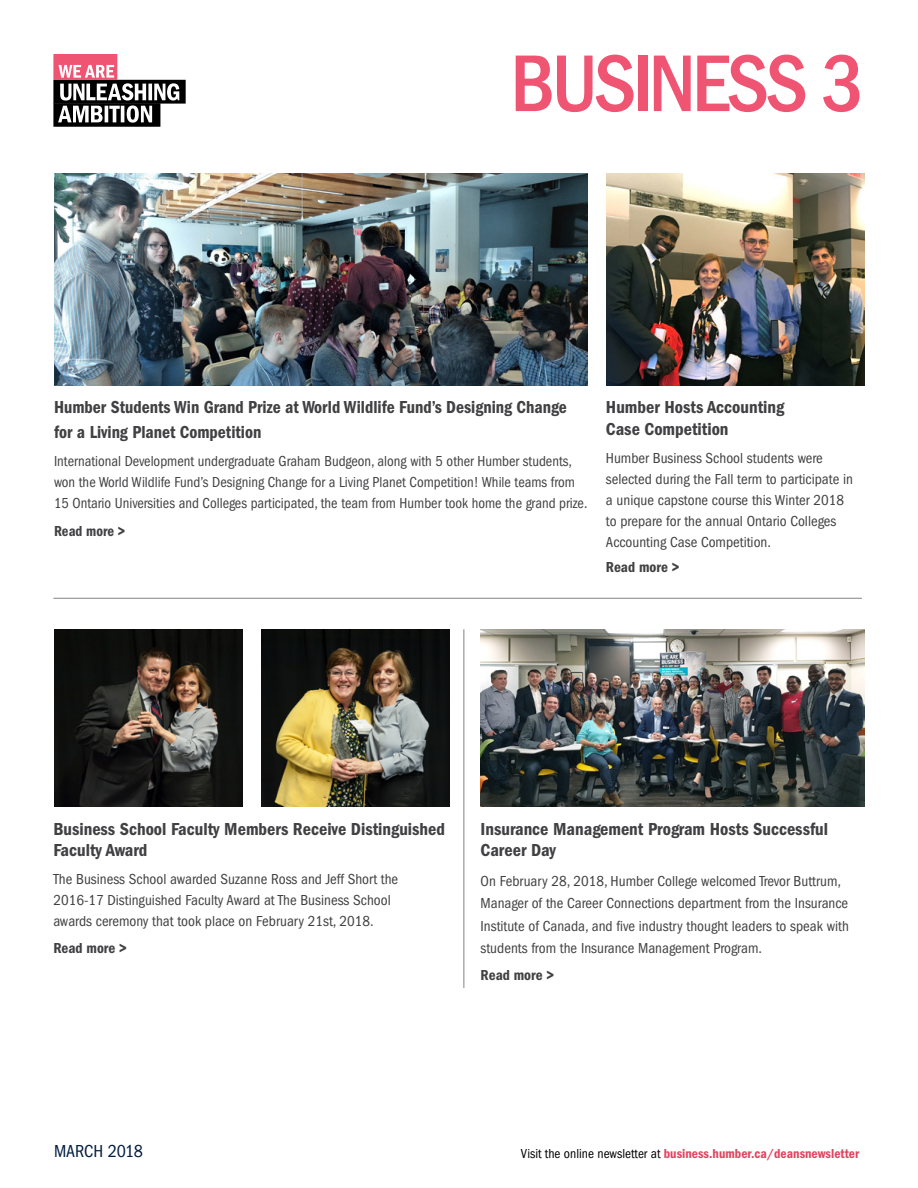
<style>
.page{position:relative;width:918px;height:1188px;background:#fff}
.page>*{position:absolute;margin:0;border:0;box-sizing:border-box;transform-origin:0 0}
.t1{font:500 condensed 83.25px "ITC Franklin Gothic Std";letter-spacing:-.045em;color:#f05473}
.t2{font:18px/21.6px "ITC Franklin Gothic Std Dm Cd";color:#414042}
.t3{font:condensed 18px "ITC Franklin Gothic Std";letter-spacing:-.005em;color:#041e41}
.t4{font:condensed 15px/21px "ITC Franklin Gothic Std";color:#414042}
.t5{font:15px "ITC Franklin Gothic Std Dm Cd";color:#414042}
.t6{font:13.5px "ITC Franklin Gothic Std Dm Cd";color:#df4661}
.s1{font-family:"ITC Franklin Gothic Std";font-stretch:condensed;color:#000}
</style>
<div class="page">
<svg style="left:53px;top:54px;width:133px;height:73px"></svg>
<img style="left:54px;top:173px;width:534px;height:213px">
<hr style="left:464px;top:629px;width:1px;height:359px;background:#000">
<hr style="left:53px;top:598px;width:809px;height:1px;background:#000">
<img style="left:606px;top:173px;width:258px;height:213px">
<img style="left:54px;top:629px;width:189px;height:178px">
<img style="left:261px;top:629px;width:189px;height:178px">
<img style="left:481px;top:629px;width:383px;height:178px">
<h1 class="t1" style="left:510px;top:36px;width:355px">BUSINESS 3</h1>
<p class="t2" style="left:54px;top:395px;width:514px;line-height:24.6px">Humber Students Win Grand Prize at World Wildlife Fund’s Designing Change for a Living Planet Competition</p>
<p class="t4" style="left:54px;top:450px;width:535px">International Development undergraduate Graham Budgeon, along with 5 other Humber students, won the World Wildlife Fund’s Designing Change for a Living Planet Competition! While teams from<br>15 Ontario Universities and Colleges participated, the team from Humber took home the grand prize.</p>
<p class="t5" style="left:54px;top:522px;width:73px">Read more &gt;</p>
<p class="t2" style="left:606px;top:397px;width:180px">Humber Hosts Accounting<br>Case Competition</p>
<p class="t4" style="left:606px;top:447px;width:249px">Humber Business School students were selected during the Fall term to participate in a unique capstone course this Winter 2018 to prepare for the annual Ontario Colleges Accounting Case Competition.</p>
<p class="t5" style="left:606px;top:558px;width:75px">Read more &gt;</p>
<p class="t2" style="left:53px;top:818px;width:393px">Business School Faculty Members Receive Distinguished<br>Faculty Award</p>
<p class="t4" style="left:53px;top:869px;width:346px">The Business School awarded Suzanne Ross and Jeff Short the<br>2016-17 Distinguished Faculty Award at The Business School awards ceremony that took place on February 21st, 2018.</p>
<p class="t5" style="left:53px;top:940px;width:75px">Read more &gt;</p>
<p class="t2" style="left:481px;top:818px;width:349px">Insurance Management Program Hosts Successful<br>Career Day</p>
<p class="t4" style="left:481px;top:870px;width:370px;line-height:22.5px">On February 28, 2018, Humber College welcomed Trevor Buttrum, Manager of the Career Connections department from the Insurance Institute of Canada, and five industry thought leaders to speak with students from the Insurance Management Program.</p>
<p class="t5" style="left:481px;top:967px;width:75px">Read more &gt;</p>
<p class="t3" style="left:54px;top:1141px;width:91px">March 2018</p>
<p class="t6" style="left:521px;top:1146px;width:340px"><span class="s1">Visit the online newsletter at</span> business.humber.ca/deansnewsletter</p>
</div>
